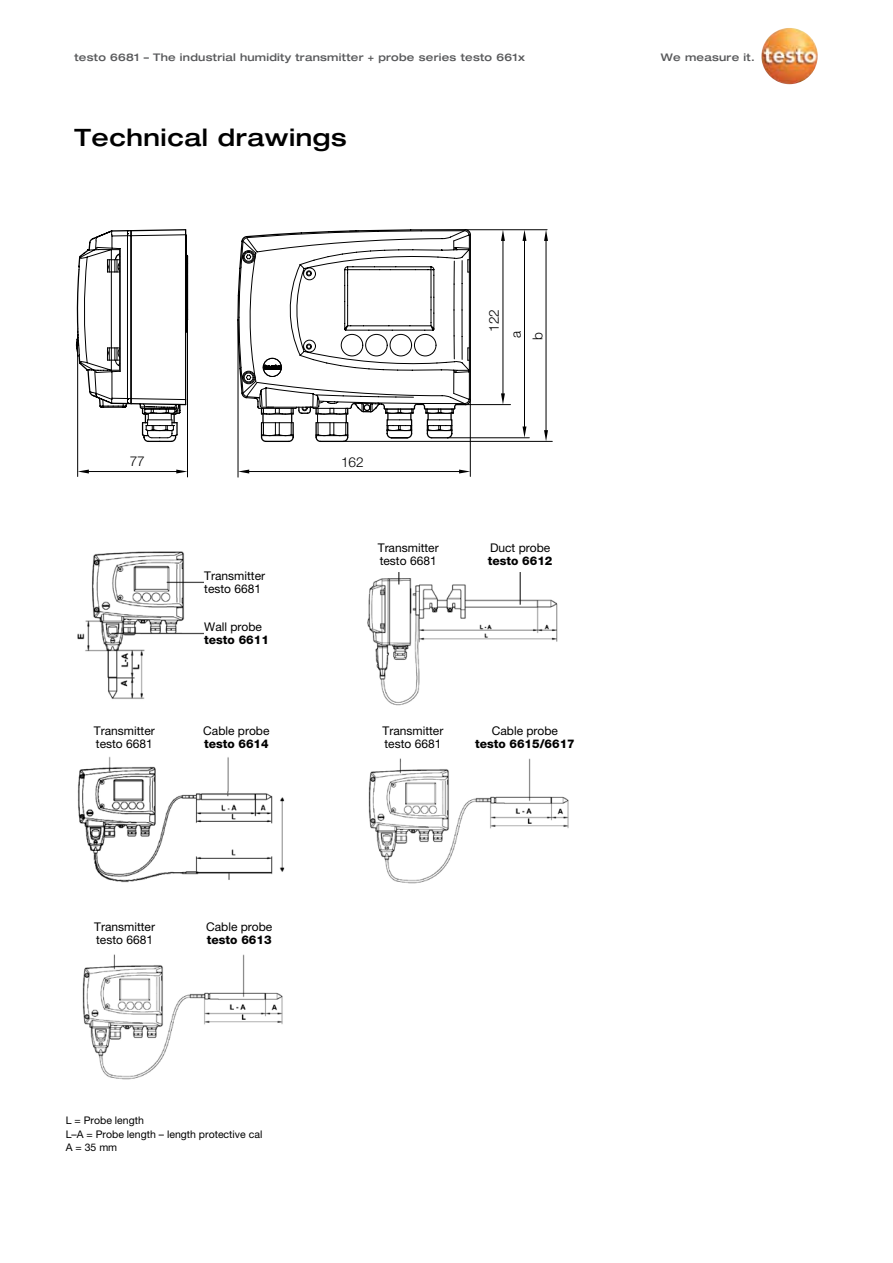
<style>
.page{position:relative;width:893px;height:1263px;background:#fff}
.page>*{position:absolute;margin:0;border:0;box-sizing:border-box;transform-origin:0 0}
.t1{font:500 expanded 24px "Helvetica Neue LTW1 G";letter-spacing:.025em;color:#000}
.t2{font:300 13.65px/21.9px "Helvetica Neue";color:#000}
.t3{font:12px/13.2px "Helvetica Neue LTW1 G";color:#000}
.t4{font:800 12px "Helvetica Neue LTW1 G";color:#000}
.t5{font:500 expanded 10.5px "Helvetica Neue LTW1 G";letter-spacing:.025em;color:#58595b}
.t6{font:10.5px/13.6px "Helvetica Neue LTW1 G";color:#000}
</style>
<div class="page">
<img style="left:761px;top:28px;width:57px;height:56px">
<svg style="left:76px;top:229px;width:113px;height:214px"></svg>
<svg style="left:237px;top:234px;width:235px;height:209px"></svg>
<svg style="left:263px;top:229px;width:285px;height:176px"></svg>
<svg style="left:501px;top:393px;width:4px;height:12px"></svg>
<svg style="left:501px;top:230px;width:4px;height:11px"></svg>
<hr style="left:503px;top:240px;width:1px;height:154px;background:#000">
<hr style="left:447px;top:437px;width:82px;height:1px;background:#000">
<hr style="left:343px;top:441px;width:209px;height:1px;background:#000">
<svg style="left:522px;top:426px;width:4px;height:12px"></svg>
<svg style="left:522px;top:230px;width:4px;height:11px"></svg>
<hr style="left:524px;top:240px;width:1px;height:188px;background:#000">
<svg style="left:544px;top:430px;width:4px;height:11px"></svg>
<svg style="left:544px;top:230px;width:4px;height:11px"></svg>
<hr style="left:546px;top:240px;width:1px;height:191px;background:#000">
<hr style="left:238px;top:320px;width:1px;height:157px;background:#000">
<hr style="left:470px;top:400px;width:1px;height:76px;background:#000">
<svg style="left:78px;top:469px;width:11px;height:4px"></svg>
<svg style="left:176px;top:469px;width:11px;height:4px"></svg>
<hr style="left:88px;top:471px;width:89px;height:1px;background:#000">
<svg style="left:238px;top:469px;width:11px;height:4px"></svg>
<svg style="left:459px;top:469px;width:11px;height:4px"></svg>
<hr style="left:248px;top:471px;width:212px;height:1px;background:#000">
<hr style="left:77px;top:356px;width:1px;height:120px;background:#000">
<hr style="left:187px;top:320px;width:1px;height:157px;background:#000">
<img style="left:78px;top:551px;width:126px;height:148px">
<img style="left:77px;top:757px;width:208px;height:126px">
<img style="left:82px;top:954px;width:201px;height:126px">
<img style="left:367px;top:572px;width:191px;height:134px">
<img style="left:368px;top:758px;width:201px;height:126px">
<svg style="left:399px;top:572px;width:1px;height:12px"></svg>
<hr style="left:520px;top:572px;width:1px;height:33px;background:#000">
<p class="t5" style="left:74px;top:51px;width:452px">testo 6681 – The industrial humidity transmitter + probe series testo 661x</p>
<p class="t5" style="left:661px;top:51px;width:95px">We measure it.</p>
<h1 class="t1" style="left:74px;top:122px;width:274px">Technical drawings</h1>
<p class="t2" style="left:483px;top:340px;width:33px;text-indent:9px;rotate:-90deg">122 a<br>b</p>
<p class="t2" style="left:130px;top:450px;width:17px">77</p>
<p class="t2" style="left:341px;top:451px;width:24px">162</p>
<p class="t3" style="left:378px;top:541px;width:62px">Transmitter testo 6681</p>
<p class="t3" style="left:490px;top:541px;width:62px">Duct probe</p>
<p class="t4" style="left:488px;top:553px;width:66px">testo 6612</p>
<p class="t3" style="left:204px;top:569px;width:62px">Transmitter testo 6681</p>
<p class="t3" style="left:204px;top:620px;width:59px">Wall probe</p>
<p class="t4" style="left:204px;top:633px;width:66px">testo 6611</p>
<p class="t3" style="left:94px;top:724px;width:62px">Transmitter testo 6681</p>
<p class="t3" style="left:203px;top:724px;width:68px">Cable probe</p>
<p class="t4" style="left:204px;top:736px;width:66px">testo 6614</p>
<p class="t3" style="left:382px;top:724px;width:62px">Transmitter testo 6681</p>
<p class="t3" style="left:492px;top:724px;width:68px">Cable probe</p>
<p class="t4" style="left:475px;top:736px;width:101px">testo 6615/6617</p>
<p class="t3" style="left:94px;top:920px;width:62px">Transmitter testo 6681</p>
<p class="t3" style="left:206px;top:920px;width:68px">Cable probe</p>
<p class="t4" style="left:207px;top:933px;width:66px">testo 6613</p>
<p class="t6" style="left:66px;top:1113px;width:198px">L = Probe length<br>L–A = Probe length – length protective cal<br>A = 35 mm</p>
</div>
